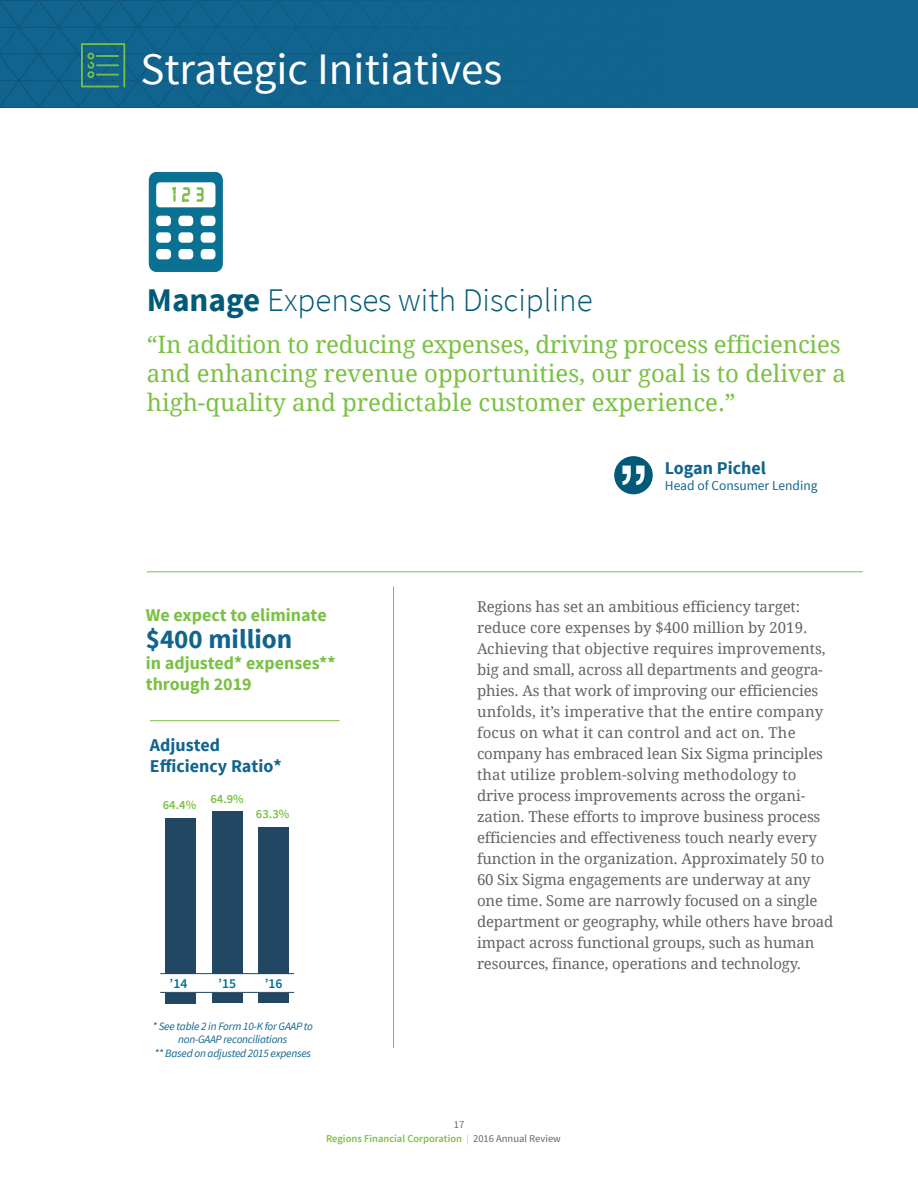
<style>
.page{position:relative;width:918px;height:1188px;background:#fff}
.page>*{position:absolute;margin:0;border:0;box-sizing:border-box;transform-origin:0 0}
.t1{font:45px "Source Sans Pro";color:#fff}
.t2{font:300 33px "Source Sans Pro";color:#005a78}
.t3{font:700 27px "Source Sans Pro";color:#11648e}
.t4{font:24px/28.8px "Droid Serif";color:#7ac143}
.t5{font:700 18px "Source Sans Pro";color:#7ac143}
.t6{font:700 18px/21.6px "Source Sans Pro";color:#11648e}
.t7{font:16.8px "Digital ICG";color:#7ac143;scale:.89 1}
.Narr_Body{font:15px/21px "Droid Serif";letter-spacing:-.01em;color:#636466}
.t8{font:600 13.65px "Source Sans Pro";color:#007193}
.t9{font:13.5px "Source Sans Pro";color:#11648e}
.t10{font:600 12.6px "Source Sans Pro";color:#7ac143}
.t11{font:italic 11.25px/13.5px "Source Sans Pro";letter-spacing:-.02em;color:#11648e;text-align:center}
.t12{font:600 10.5px "Source Sans Pro";color:#7ac143}
.t13{font:10.5px "Source Sans Pro";color:#636466}
.s1{font-weight:700}
.s2{font-weight:400;color:#afda8e}
.s3{font-weight:400;color:#636466}
</style>
<div class="page">
<div style="left:0;top:0;width:918px;height:108px;background:#11648e"></div>
<svg style="left:0;top:0;width:217px;height:108px"></svg>
<hr style="left:147px;top:571px;width:716px;height:1px;background:#7ac143">
<hr style="left:150px;top:720px;width:190px;height:1px;background:#7ac143">
<div style="left:614px;top:456px;width:39px;height:38px;background:#005a78;border-radius:50%"></div>
<svg style="left:622px;top:466px;width:23px;height:19px"></svg>
<hr style="left:393px;top:586px;width:1px;height:462px;background:#7ac143">
<svg style="left:81px;top:43px;width:44px;height:44px"></svg>
<hr style="left:96px;top:74px;width:23px;height:2px;background:#7ac143">
<svg style="left:149px;top:172px;width:74px;height:100px"></svg>
<div style="left:165px;top:818px;width:31px;height:185px;background:#224763"></div>
<div style="left:258px;top:827px;width:31px;height:176px;background:#224763"></div>
<div style="left:212px;top:812px;width:31px;height:191px;background:#224763"></div>
<div style="left:158px;top:974px;width:138px;height:18px;background:#fff"></div>
<hr style="left:160px;top:973px;width:134px;height:1px;background:#224763">
<hr style="left:160px;top:992px;width:134px;height:1px;background:#224763">
<p class="t1" style="left:140px;top:41px;width:363px">Strategic Initiatives</p>
<p class="t7" style="left:172px;top:184px;width:38px">1 2 3</p>
<p class="t2" style="left:147px;top:280px;width:447px"><span class="s1">Manage</span> Expenses with Discipline</p>
<p class="t4" style="left:147px;top:331px;width:701px">“In addition to reducing expenses, driving process efficiencies and enhancing revenue opportunities, our goal is to deliver a high-quality and predictable customer experience.”</p>
<p class="t5" style="left:146px;top:603px;width:182px">We expect to eliminate</p>
<p class="t3" style="left:146px;top:622px;width:148px">$400 million</p>
<p class="t5" style="left:146px;top:651px;width:191px">in adjusted* expenses**</p>
<p class="t5" style="left:146px;top:672px;width:108px">through 2019</p>
<p class="t6" style="left:150px;top:735px;width:133px">Adjusted<br>Efficiency Ratio*</p>
<p class="t10" style="left:163px;top:797px;width:35px">64.4%</p>
<p class="t10" style="left:210px;top:791px;width:35px">64.9%</p>
<p class="t10" style="left:256px;top:806px;width:35px">63.3%</p>
<p class="t8" style="left:170px;top:975px;width:19px">’14</p>
<p class="t8" style="left:218px;top:975px;width:19px">’15</p>
<p class="t8" style="left:265px;top:975px;width:19px">’16</p>
<p class="t11" style="left:153px;top:1019px;width:162px">* See table 2 in Form 10-K for GAAP to non-GAAP reconciliations</p>
<p class="t11" style="left:155px;top:1046px;width:158px">** Based on adjusted 2015 expenses</p>
<p class="t6" style="left:665px;top:458px;width:103px">Logan Pichel</p>
<p class="t9" style="left:665px;top:477px;width:154px">Head of Consumer Lending</p>
<p class="Narr_Body" style="left:477px;top:596px;width:358px">Regions has set an ambitious efficiency target: reduce core expenses by $400 million by 2019.<br>Achieving that objective requires improvements, big and small, across all departments and geogra&shy;phies. As that work of improving our efficiencies unfolds, it’s imperative that the entire company focus on what it can control and act on. The company has embraced lean Six Sigma principles that utilize problem-solving methodology to drive process improvements across the organi&shy;zation. These efforts to improve business process efficiencies and effectiveness touch nearly every function in the organization. Approximately 50 to 60 Six Sigma engagements are underway at any one time. Some are narrowly focused on a single department or geography, while others have broad impact across functional groups, such as human resources, finance, operations and technology.</p>
<p class="t13" style="left:454px;top:1118px;width:12px">17</p>
<p class="t12" style="left:326px;top:1132px;width:236px">Regions Financial Corporation <span class="s2">|</span> <span class="s3">2016 Annual Review</span></p>
</div>
